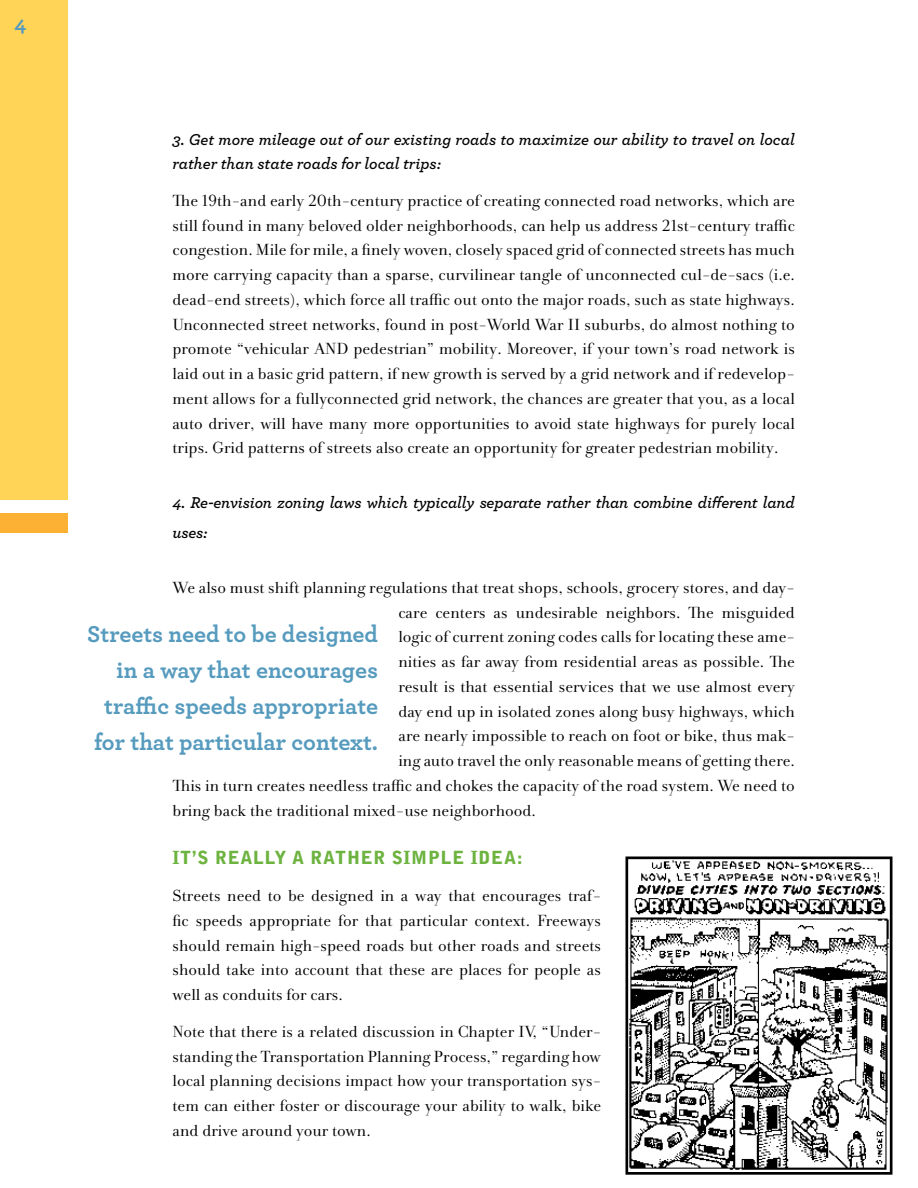
<style>
.page{position:relative;width:918px;height:1188px;background:#fff}
.page>*{position:absolute;margin:0;border:0;box-sizing:border-box;transform-origin:0 0}
.t1{font:700 24px/36px "Archer";color:#569bbe;text-align:right}
.t2{font:700 21.6px "Archer";color:#569bbe}
.t3{font:900 18px "Bell Gothic Std";letter-spacing:.04em;color:#6db33f}
.t4{font:16.5px/24.8px "Andrade Pro";color:#000;text-align:justify}
.t5{font:italic 600 16.5px/24px "Archer";letter-spacing:-.01em;color:#000}
</style>
<div class="page">
<div style="left:0;top:0;width:68px;height:500px;background:#ffd457"></div>
<div style="left:0;top:513px;width:68px;height:20px;background:#fcb034"></div>
<img style="left:629px;top:861px;width:259px;height:309px">
<div style="left:625px;top:857px;width:267px;height:318px;border:3px solid #000"></div>
<p class="t2" style="left:14px;top:7px;width:14px">4</p>
<p class="t5" style="left:172px;top:127px;width:624px">3. Get more mileage out of our existing roads to maximize our ability to travel on local rather than state roads for local trips:</p>
<p class="t4" style="left:172px;top:188px;width:624px">The 19th-and early 20th-century practice of creating connected road networks, which are still found in many beloved older neighborhoods, can help us address 21st-century traffic congestion. Mile for mile, a finely woven, closely spaced grid of connected streets has much more carrying capacity than a sparse, curvilinear tangle of unconnected cul-de-sacs (i.e. dead-end streets), which force all traffic out onto the major roads, such as state highways.<br>Unconnected street networks, found in post-World War II suburbs, do almost nothing to promote “vehicular AND pedestrian” mobility. Moreover, if your town’s road network is laid out in a basic grid pattern, if new growth is served by a grid network and if redevelop&shy;ment allows for a fullyconnected grid network, the chances are greater that you, as a local auto driver, will have many more opportunities to avoid state highways for purely local trips. Grid patterns of streets also create an opportunity for greater pedestrian mobility.</p>
<p class="t5" style="left:172px;top:487px;width:624px;line-height:30px">4. Re-envision zoning laws which typically separate rather than combine different land uses:</p>
<p class="t4" style="left:172px;top:575px;width:624px">We also must shift planning regulations that treat shops, schools, grocery stores, and day-</p>
<p class="t4" style="left:398px;top:600px;width:398px">care centers as undesirable neighbors. The misguided</p>
<p class="t4" style="left:398px;top:625px;width:398px">logic of current zoning codes calls for locating these ame-</p>
<p class="t4" style="left:398px;top:650px;width:398px">nities as far away from residential areas as possible. The</p>
<p class="t4" style="left:398px;top:674px;width:398px">result is that essential services that we use almost every</p>
<p class="t4" style="left:398px;top:699px;width:398px">day end up in isolated zones along busy highways, which</p>
<p class="t4" style="left:398px;top:724px;width:398px">are nearly impossible to reach on foot or bike, thus mak-</p>
<p class="t4" style="left:398px;top:749px;width:398px">ing auto travel the only reasonable means of getting there.</p>
<p class="t4" style="left:172px;top:773px;width:624px">This in turn creates needless traffic and chokes the capacity of the road system. We need to</p>
<p class="t4" style="left:172px;top:798px;width:365px">bring back the traditional mixed-use neighborhood.</p>
<p class="t3" style="left:172px;top:848px;width:352px">IT’S REALLY A RATH ER SIMPLE IDEA:</p>
<p class="t4" style="left:172px;top:884px;width:430px">Streets need to be designed in a way that encourages traf&shy;fic speeds appropriate for that particular context. Freeways should remain high-speed roads but other roads and streets should take into account that these are places for people as well as conduits for cars.</p>
<p class="t4" style="left:172px;top:1019px;width:430px">Note that there is a related discussion in Chapter IV, “Under&shy;standing the Transportation Planning Process,” regarding how local planning decisions impact how your transportation sys&shy;tem can either foster or discourage your ability to walk, bike and drive around your town.</p>
<p class="t1" style="left:87px;top:614px;width:292px">Streets need to be designed in a way that encourages traffic speeds appropriate for that particular context.</p>
</div>
